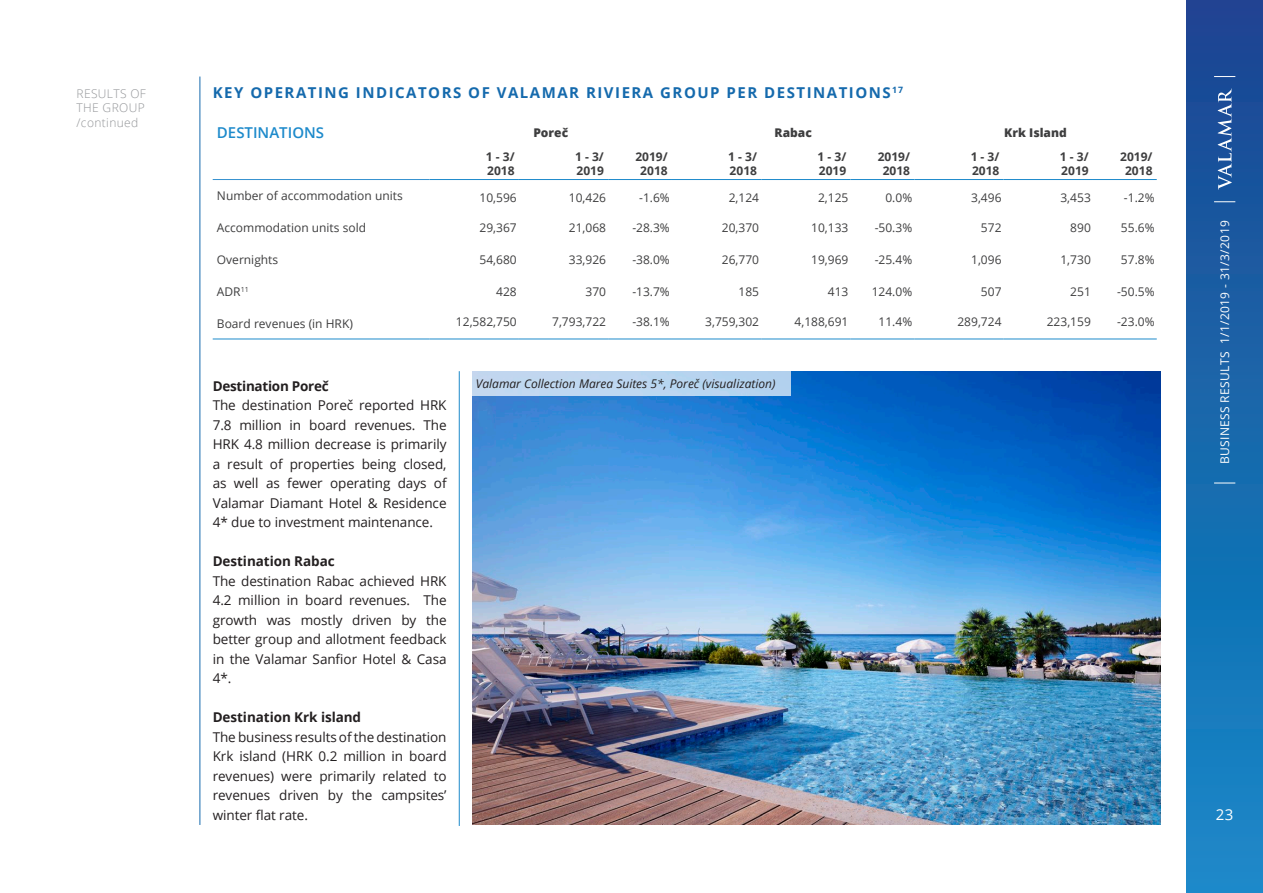
<style>
.page{position:relative;width:1263px;height:893px;background:#fff}
.page>*{position:absolute;margin:0;border:0;box-sizing:border-box;transform-origin:0 0}
.naslov_paragrafa{font:700 15px "Open Sans";letter-spacing:.1em;color:#156aad}
.tablica_naslov_plavi{font:600 15px "Open Sans";color:#1d8acb}
.t1{font:15px "Open Sans";color:#fff}
.Body_text{font:13.5px/19.5px "Open Sans";letter-spacing:-.005em;color:#231f20;text-align:justify}
.Body_text-2{font:700 13.5px "Open Sans";letter-spacing:-.005em;color:#231f20}
.tablica_txt{font:12px "Open Sans";color:#3e3e3f}
.tablica_txt_izdvojen{font:700 12px "Open Sans";color:#3e3e3f}
.opis_slike{font:italic 12px "Open Sans";color:#231f20}
.t2{font:12px "Open Sans";letter-spacing:.03em;color:#fff}
.nastavak{font:300 12px/14.4px "Open Sans";letter-spacing:.03em;color:#939598}
.t3{font:800 12px "Open Sans";color:#3e3e3f}
</style>
<div class="page">
<div style="left:1186px;top:0;width:77px;height:893px;background:linear-gradient(to bottom,#1b4591,#168bc9)"></div>
<svg style="left:1218px;top:88px;width:14px;height:102px"></svg>
<svg style="left:1214px;top:201px;width:21px;height:1px"></svg>
<svg style="left:1214px;top:76px;width:21px;height:1px"></svg>
<svg style="left:1214px;top:483px;width:21px;height:1px"></svg>
<hr style="left:213px;top:339px;width:217px;height:1px;background:#1d8acb">
<hr style="left:430px;top:339px;width:89px;height:1px;background:#1d8acb">
<hr style="left:519px;top:339px;width:89px;height:1px;background:#1d8acb">
<hr style="left:608px;top:339px;width:64px;height:1px;background:#1d8acb">
<hr style="left:672px;top:339px;width:89px;height:1px;background:#1d8acb">
<hr style="left:761px;top:339px;width:89px;height:1px;background:#1d8acb">
<hr style="left:850px;top:339px;width:64px;height:1px;background:#1d8acb">
<hr style="left:914px;top:339px;width:90px;height:1px;background:#1d8acb">
<hr style="left:1004px;top:339px;width:89px;height:1px;background:#1d8acb">
<hr style="left:1093px;top:339px;width:64px;height:1px;background:#1d8acb">
<hr style="left:213px;top:179px;width:217px;height:1px;background:#3591cf">
<hr style="left:430px;top:179px;width:89px;height:1px;background:#1d8acb">
<hr style="left:672px;top:179px;width:89px;height:1px;background:#1d8acb">
<hr style="left:914px;top:179px;width:90px;height:1px;background:#1d8acb">
<hr style="left:519px;top:179px;width:89px;height:1px;background:#1d8acb">
<hr style="left:761px;top:179px;width:89px;height:1px;background:#1d8acb">
<hr style="left:1004px;top:179px;width:89px;height:1px;background:#1d8acb">
<hr style="left:608px;top:179px;width:64px;height:1px;background:#1d8acb">
<hr style="left:850px;top:179px;width:64px;height:1px;background:#1d8acb">
<hr style="left:1093px;top:179px;width:64px;height:1px;background:#1d8acb">
<hr style="left:200px;top:77px;width:1px;height:748px;background:#156aad">
<hr style="left:459px;top:371px;width:1px;height:455px;background:#1d8acb">
<img style="left:472px;top:371px;width:689px;height:454px">
<div style="left:472px;top:371px;width:319px;height:24px;background:#bdd6ef"></div>
<p class="nastavak" style="left:77px;top:86px;width:71px">RESULTS OF</p>
<p class="nastavak" style="left:77px;top:101px;width:70px">THE GROUP /continued</p>
<p class="naslov_paragrafa" style="left:213px;top:82px;width:692px">KEY OPERATING INDICATORS OF VALAMAR RIVIERA GROUP PER DESTINATIONS<sup>17</sup></p>
<p class="tablica_naslov_plavi" style="left:217px;top:123px;width:109px">DESTINATIONS</p>
<p class="t3" style="left:533px;top:124px;width:36px">Poreč</p>
<p class="t3" style="left:774px;top:124px;width:39px">Rabac</p>
<p class="t3" style="left:1004px;top:124px;width:64px">Krk Island</p>
<p class="tablica_txt_izdvojen" style="left:486px;top:148px;width:30px">1 - 3/</p>
<p class="tablica_txt_izdvojen" style="left:487px;top:162px;width:29px">2018</p>
<p class="tablica_txt_izdvojen" style="left:635px;top:148px;width:34px">2019/</p>
<p class="tablica_txt_izdvojen" style="left:640px;top:162px;width:29px">2018</p>
<p class="tablica_txt_izdvojen" style="left:878px;top:148px;width:34px">2019/</p>
<p class="tablica_txt_izdvojen" style="left:883px;top:162px;width:29px">2018</p>
<p class="tablica_txt_izdvojen" style="left:575px;top:148px;width:30px">1 - 3/</p>
<p class="tablica_txt_izdvojen" style="left:576px;top:162px;width:29px">2019</p>
<p class="tablica_txt_izdvojen" style="left:728px;top:148px;width:30px">1 - 3/</p>
<p class="tablica_txt_izdvojen" style="left:730px;top:162px;width:29px">2018</p>
<p class="tablica_txt_izdvojen" style="left:817px;top:148px;width:30px">1 - 3/</p>
<p class="tablica_txt_izdvojen" style="left:819px;top:162px;width:29px">2019</p>
<p class="tablica_txt_izdvojen" style="left:971px;top:148px;width:30px">1 - 3/</p>
<p class="tablica_txt_izdvojen" style="left:972px;top:162px;width:29px">2018</p>
<p class="tablica_txt_izdvojen" style="left:1060px;top:148px;width:30px">1 - 3/</p>
<p class="tablica_txt_izdvojen" style="left:1061px;top:162px;width:29px">2019</p>
<p class="tablica_txt_izdvojen" style="left:1120px;top:148px;width:34px">2019/</p>
<p class="tablica_txt_izdvojen" style="left:1125px;top:162px;width:29px">2018</p>
<p class="tablica_txt" style="left:217px;top:187px;width:187px">Number of accommodation units</p>
<p class="tablica_txt" style="left:479px;top:189px;width:39px">10,596</p>
<p class="tablica_txt" style="left:569px;top:189px;width:39px">10,426</p>
<p class="tablica_txt" style="left:639px;top:189px;width:32px">-1.6%</p>
<p class="tablica_txt" style="left:729px;top:189px;width:32px">2,124</p>
<p class="tablica_txt" style="left:818px;top:189px;width:32px">2,125</p>
<p class="tablica_txt" style="left:885px;top:189px;width:28px">0.0%</p>
<p class="tablica_txt" style="left:971px;top:189px;width:32px">3,496</p>
<p class="tablica_txt" style="left:1060px;top:189px;width:32px">3,453</p>
<p class="tablica_txt" style="left:1124px;top:189px;width:32px">-1.2%</p>
<p class="tablica_txt" style="left:217px;top:219px;width:151px">Accommodation units sold</p>
<p class="tablica_txt" style="left:479px;top:219px;width:39px">29,367</p>
<p class="tablica_txt" style="left:569px;top:219px;width:39px">21,068</p>
<p class="tablica_txt" style="left:632px;top:219px;width:39px">-28.3%</p>
<p class="tablica_txt" style="left:722px;top:219px;width:39px">20,370</p>
<p class="tablica_txt" style="left:811px;top:219px;width:39px">10,133</p>
<p class="tablica_txt" style="left:875px;top:219px;width:39px">-50.3%</p>
<p class="tablica_txt" style="left:981px;top:219px;width:22px">572</p>
<p class="tablica_txt" style="left:1070px;top:219px;width:22px">890</p>
<p class="tablica_txt" style="left:1121px;top:219px;width:35px">55.6%</p>
<p class="tablica_txt" style="left:217px;top:251px;width:63px">Overnights</p>
<p class="tablica_txt" style="left:479px;top:251px;width:39px">54,680</p>
<p class="tablica_txt" style="left:569px;top:251px;width:39px">33,926</p>
<p class="tablica_txt" style="left:632px;top:251px;width:39px">-38.0%</p>
<p class="tablica_txt" style="left:722px;top:251px;width:39px">26,770</p>
<p class="tablica_txt" style="left:811px;top:251px;width:39px">19,969</p>
<p class="tablica_txt" style="left:875px;top:251px;width:39px">-25.4%</p>
<p class="tablica_txt" style="left:971px;top:251px;width:32px">1,096</p>
<p class="tablica_txt" style="left:1060px;top:251px;width:32px">1,730</p>
<p class="tablica_txt" style="left:1121px;top:251px;width:35px">57.8%</p>
<p class="tablica_txt" style="left:217px;top:283px;width:33px">ADR<sup>11</sup></p>
<p class="tablica_txt" style="left:496px;top:283px;width:22px">428</p>
<p class="tablica_txt" style="left:585px;top:283px;width:22px">370</p>
<p class="tablica_txt" style="left:632px;top:283px;width:39px">-13.7%</p>
<p class="tablica_txt" style="left:738px;top:283px;width:22px">185</p>
<p class="tablica_txt" style="left:828px;top:283px;width:22px">413</p>
<p class="tablica_txt" style="left:872px;top:283px;width:42px">124.0%</p>
<p class="tablica_txt" style="left:981px;top:283px;width:22px">507</p>
<p class="tablica_txt" style="left:1070px;top:283px;width:22px">251</p>
<p class="tablica_txt" style="left:1117px;top:283px;width:39px">-50.5%</p>
<p class="tablica_txt" style="left:217px;top:315px;width:138px">Board revenues (in HRK)</p>
<p class="tablica_txt" style="left:456px;top:313px;width:62px">12,582,750</p>
<p class="tablica_txt" style="left:552px;top:313px;width:55px">7,793,722</p>
<p class="tablica_txt" style="left:632px;top:313px;width:39px">-38.1%</p>
<p class="tablica_txt" style="left:705px;top:313px;width:55px">3,759,302</p>
<p class="tablica_txt" style="left:794px;top:313px;width:55px">4,188,691</p>
<p class="tablica_txt" style="left:878px;top:313px;width:35px">11.4%</p>
<p class="tablica_txt" style="left:957px;top:313px;width:46px">289,724</p>
<p class="tablica_txt" style="left:1047px;top:313px;width:46px">223,159</p>
<p class="tablica_txt" style="left:1117px;top:313px;width:39px">-23.0%</p>
<p class="Body_text-2" style="left:213px;top:376px;width:117px">Destination Poreč</p>
<p class="Body_text" style="left:213px;top:395px;width:235px">The destination Poreč reported HRK 7.8 million in board revenues. The HRK 4.8 million decrease is primarily a result of properties being closed, as well as fewer operating days of Valamar Diamant Hotel &amp; Residence 4* due to investment maintenance.</p>
<p class="Body_text-2" style="left:213px;top:552px;width:124px">Destination Rabac</p>
<p class="Body_text" style="left:213px;top:571px;width:235px">The destination Rabac achieved HRK 4.2 million in board revenues. The growth was mostly driven by the better group and allotment feedback in the Valamar Sanfior Hotel &amp; Casa 4*.</p>
<p class="Body_text-2" style="left:213px;top:708px;width:150px">Destination Krk island</p>
<p class="Body_text" style="left:213px;top:727px;width:235px">The business results of the destination Krk island (HRK 0.2 million in board revenues) were primarily related to revenues driven by the campsites’ winter flat rate.</p>
<p class="opis_slike" style="left:476px;top:375px;width:301px">Valamar Collection Marea Suites 5*, Poreč (visualization)</p>
<p class="t2" style="left:1217px;top:464px;width:245px;rotate:-90deg">BUSINESS RESULTS 1/1/2019 - 31/3/2019</p>
<p class="t1" style="left:1216px;top:804px;width:19px">23</p>
</div>
